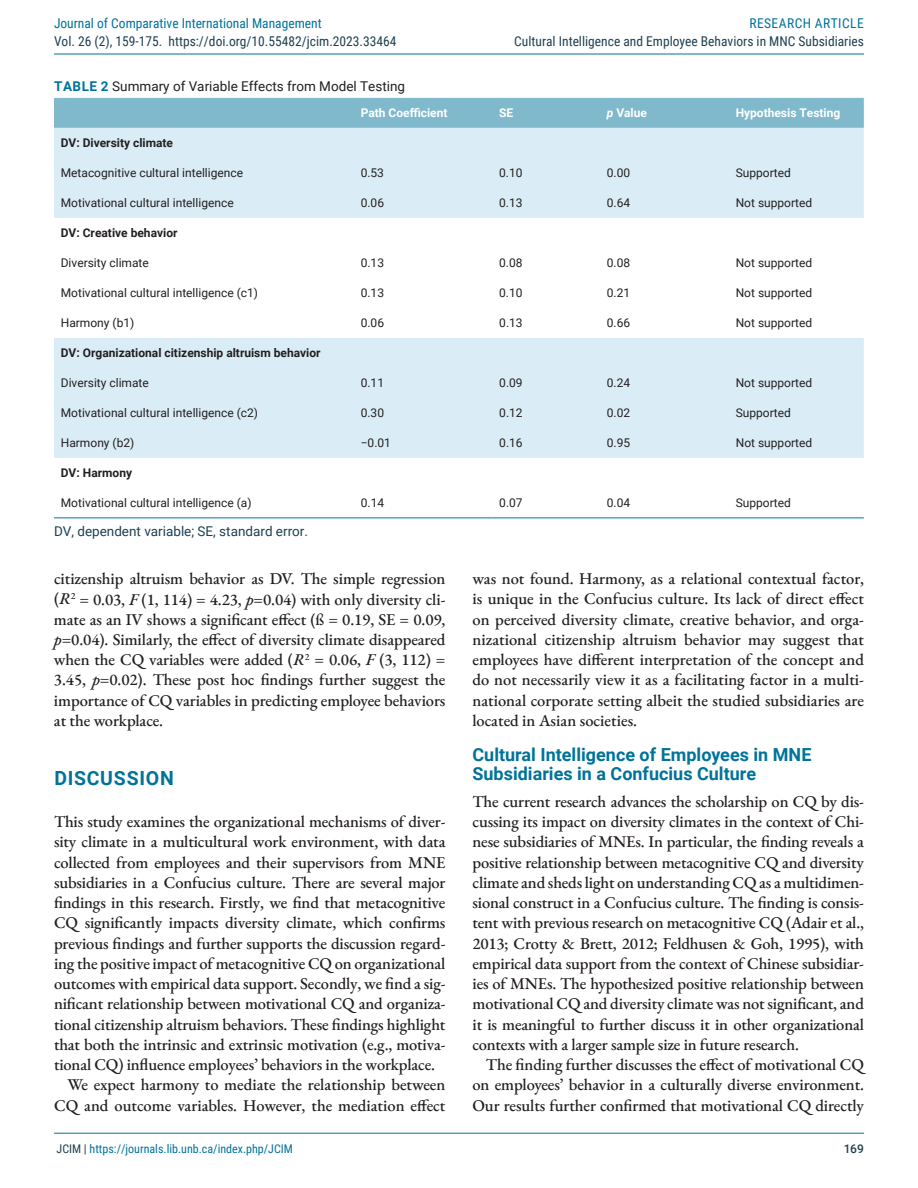
<style>
.page{position:relative;width:918px;height:1188px;background:#fff}
.page>*{position:absolute;margin:0;border:0;box-sizing:border-box;transform-origin:0 0}
.t1{font:700 19.5px "Roboto";letter-spacing:.035em;color:#007399}
.t2{font:700 18px/18.8px "Roboto";color:#007399}
.t3{font:500 16.5px/20.2px "EB Garamond";letter-spacing:-.01em;color:#231f20;text-align:justify}
.t4{font:13.5px "Roboto Condensed";color:#204051}
.t5{font:13.5px "Roboto";color:#231f20}
.t6{font:13.5px "Roboto Condensed";color:#007399}
.t7{font:13.5px "Roboto";color:#204051}
.t8{font:13.5px "Roboto Condensed";letter-spacing:.035em;color:#007399}
.t9{font:12px "Roboto";color:#231f20}
.t10{font:700 12px "Roboto";color:#231f20}
.t11{font:12px "Roboto Condensed";color:#007399}
.t12{font:700 12px "Roboto";color:#fff}
.t13{font:500 12px "Roboto";color:#204051}
.s1{font-weight:700;color:#007399}
.s2{font-style:italic}
.s3{font-weight:400;font-style:italic}
.s4{color:#204051}
</style>
<div class="page">
<hr style="left:54px;top:54px;width:810px;height:1px;background:#007399">
<hr style="left:54px;top:1133px;width:810px;height:1px;background:#007399">
<div style="left:54px;top:98px;width:810px;height:30px;background:#80b9cc"></div>
<svg style="left:54px;top:128px;width:810px;height:330px;fill:#daedf7"></svg>
<svg style="left:54px;top:517px;width:810px;height:1px"></svg>
<hr style="left:54px;top:518px;width:300px;height:1px;background:#007399">
<hr style="left:354px;top:518px;width:138px;height:1px;background:#007399">
<hr style="left:492px;top:518px;width:108px;height:1px;background:#007399">
<hr style="left:600px;top:518px;width:129px;height:1px;background:#007399">
<hr style="left:729px;top:518px;width:135px;height:1px;background:#007399">
<p class="t6" style="left:54px;top:14px;width:269px">Journal of Comparative International Management</p>
<p class="t4" style="left:54px;top:32px;width:344px">Vol. 26 (2), 159-175. https://doi.org/10.55482/jcim.2023.33464</p>
<p class="t8" style="left:749px;top:14px;width:116px">RESEARCH ARTICLE</p>
<p class="t4" style="left:514px;top:32px;width:351px">Cultural Intelligence and Employee Behaviors in MNC Subsidiaries</p>
<p class="t5" style="left:54px;top:77px;width:352px"><span class="s1">TABLE 2</span> Summary of Variable Effects from Model Testing</p>
<p class="t12" style="left:361px;top:105px;width:88px">Path Coefficient</p>
<p class="t12" style="left:499px;top:105px;width:16px">SE</p>
<p class="t12" style="left:607px;top:105px;width:42px"><span class="s2">p</span> Value</p>
<p class="t12" style="left:736px;top:105px;width:106px">Hypothesis Testing</p>
<p class="t10" style="left:61px;top:135px;width:114px">DV: Diversity climate</p>
<p class="t9" style="left:61px;top:165px;width:184px">Metacognitive cultural intelligence</p>
<p class="t9" style="left:361px;top:165px;width:25px">0.53</p>
<p class="t9" style="left:499px;top:165px;width:25px">0.10</p>
<p class="t9" style="left:607px;top:165px;width:25px">0.00</p>
<p class="t9" style="left:736px;top:165px;width:57px">Supported</p>
<p class="t9" style="left:61px;top:195px;width:174px">Motivational cultural intelligence</p>
<p class="t9" style="left:361px;top:195px;width:25px">0.06</p>
<p class="t9" style="left:499px;top:195px;width:25px">0.13</p>
<p class="t9" style="left:607px;top:195px;width:25px">0.64</p>
<p class="t9" style="left:736px;top:195px;width:78px">Not supported</p>
<p class="t10" style="left:61px;top:225px;width:118px">DV: Creative behavior</p>
<p class="t9" style="left:61px;top:255px;width:90px">Diversity climate</p>
<p class="t9" style="left:361px;top:255px;width:25px">0.13</p>
<p class="t9" style="left:499px;top:255px;width:25px">0.08</p>
<p class="t9" style="left:607px;top:255px;width:25px">0.08</p>
<p class="t9" style="left:736px;top:255px;width:78px">Not supported</p>
<p class="t9" style="left:61px;top:285px;width:199px">Motivational cultural intelligence (c1)</p>
<p class="t9" style="left:361px;top:285px;width:25px">0.13</p>
<p class="t9" style="left:499px;top:285px;width:25px">0.10</p>
<p class="t9" style="left:607px;top:285px;width:25px">0.21</p>
<p class="t9" style="left:736px;top:285px;width:78px">Not supported</p>
<p class="t9" style="left:61px;top:315px;width:75px">Harmony (b1)</p>
<p class="t9" style="left:361px;top:315px;width:25px">0.06</p>
<p class="t9" style="left:499px;top:315px;width:25px">0.13</p>
<p class="t9" style="left:607px;top:315px;width:25px">0.66</p>
<p class="t9" style="left:736px;top:315px;width:78px">Not supported</p>
<p class="t10" style="left:61px;top:345px;width:261px">DV: Organizational citizenship altruism behavior</p>
<p class="t9" style="left:61px;top:375px;width:90px">Diversity climate</p>
<p class="t9" style="left:361px;top:375px;width:25px">0.11</p>
<p class="t9" style="left:499px;top:375px;width:25px">0.09</p>
<p class="t9" style="left:607px;top:375px;width:25px">0.24</p>
<p class="t9" style="left:736px;top:375px;width:78px">Not supported</p>
<p class="t9" style="left:61px;top:405px;width:199px">Motivational cultural intelligence (c2)</p>
<p class="t9" style="left:361px;top:405px;width:25px">0.30</p>
<p class="t9" style="left:499px;top:405px;width:25px">0.12</p>
<p class="t9" style="left:607px;top:405px;width:25px">0.02</p>
<p class="t9" style="left:736px;top:405px;width:57px">Supported</p>
<p class="t9" style="left:61px;top:435px;width:75px">Harmony (b2)</p>
<p class="t9" style="left:361px;top:435px;width:32px">−0.01</p>
<p class="t9" style="left:499px;top:435px;width:25px">0.16</p>
<p class="t9" style="left:607px;top:435px;width:25px">0.95</p>
<p class="t9" style="left:736px;top:435px;width:78px">Not supported</p>
<p class="t10" style="left:61px;top:465px;width:73px">DV: Harmony</p>
<p class="t9" style="left:61px;top:495px;width:192px">Motivational cultural intelligence (a)</p>
<p class="t9" style="left:361px;top:495px;width:25px">0.14</p>
<p class="t9" style="left:499px;top:495px;width:25px">0.07</p>
<p class="t9" style="left:607px;top:495px;width:25px">0.04</p>
<p class="t9" style="left:736px;top:495px;width:57px">Supported</p>
<p class="t7" style="left:54px;top:522px;width:256px">DV, dependent variable; SE, standard error.</p>
<p class="t3" style="left:54px;top:569px;width:393px">citizenship altruism behavior as DV. The simple regression (<span class="s3">R</span><sup>2</sup> = 0.03, <span class="s3">F</span> (1, 114) = 4.23, <span class="s3">p</span>=0.04) with only diversity cli&shy;mate as an IV shows a significant effect (ß = 0.19, SE = 0.09, <span class="s3">p</span>=0.04). Similarly, the effect of diversity climate disappeared when the CQ variables were added (<span class="s3">R</span><sup>2</sup> = 0.06, <span class="s3">F</span> (3, 112) = 3.45, <span class="s3">p</span>=0.02). These post hoc findings further suggest the importance of CQ variables in predicting employee behaviors at the workplace.</p>
<p class="t1" style="left:54px;top:764px;width:121px">DISCUSSION</p>
<p class="t3" style="left:54px;top:812px;width:393px">This study examines the organizational mechanisms of diver-</p>
<p class="t3" style="left:54px;top:832px;width:393px">sity climate in a multicultural work environment, with data</p>
<p class="t3" style="left:54px;top:852px;width:393px">collected from employees and their supervisors from MNE</p>
<p class="t3" style="left:54px;top:872px;width:393px">subsidiaries in a Confucius culture. There are several major</p>
<p class="t3" style="left:54px;top:892px;width:393px">findings in this research. Firstly, we find that metacognitive</p>
<p class="t3" style="left:54px;top:913px;width:393px">CQ significantly impacts diversity climate, which confirms</p>
<p class="t3" style="left:54px;top:933px;width:393px">previous findings and further supports the discussion regard-</p>
<p class="t3" style="left:54px;top:953px;width:393px">ing the positive impact of metacognitive CQ on organizational</p>
<p class="t3" style="left:54px;top:973px;width:393px">outcomes with empirical data support. Secondly, we find a sig-</p>
<p class="t3" style="left:54px;top:994px;width:393px">nificant relationship between motivational CQ and organiza-</p>
<p class="t3" style="left:54px;top:1014px;width:393px">tional citizenship altruism behaviors. These findings highlight</p>
<p class="t3" style="left:54px;top:1034px;width:393px">that both the intrinsic and extrinsic motivation (e.g., motiva-</p>
<p class="t3" style="left:54px;top:1054px;width:383px">tional CQ) influence employees’ behaviors in the workplace.</p>
<p class="t3" style="left:67px;top:1075px;width:380px">We expect harmony to mediate the relationship between</p>
<p class="t3" style="left:54px;top:1095px;width:393px">CQ and outcome variables. However, the mediation effect</p>
<p class="t3" style="left:473px;top:568px;width:393px">was not found. Harmony, as a relational contextual factor, is unique in the Confucius culture. Its lack of direct effect on perceived diversity climate, creative behavior, and orga&shy;nizational citizenship altruism behavior may suggest that employees have different interpretation of the concept and do not necessarily view it as a facilitating factor in a multi&shy;national corporate setting albeit the studied subsidiaries are located in Asian societies.</p>
<p class="t2" style="left:472px;top:745px;width:340px">Cultural Intelligence of Employees in MNE<br>Subsidiaries in a Confucius Culture</p>
<p class="t3" style="left:472px;top:791px;width:393px">The current research advances the scholarship on CQ by dis&shy;cussing its impact on diversity climates in the context of Chi&shy;nese subsidiaries of MNEs. In particular, the finding reveals a positive relationship between metacognitive CQ and diversity climate and sheds light on understanding CQ as a multidimen&shy;sional construct in a Confucius culture. The finding is consis&shy;tent with previous research on metacognitive CQ (Adair et al., 2013; Crotty &amp; Brett, 2012; Feldhusen &amp; Goh, 1995), with empirical data support from the context of Chinese subsidiar&shy;ies of MNEs. The hypothesized positive relationship between motivational CQ and diversity climate was not significant, and it is meaningful to further discuss it in other organizational contexts with a larger sample size in future research.</p>
<p class="t3" style="left:472px;top:1054px;width:393px;text-indent:13px">The finding further discusses the effect of motivational CQ on employees’ behavior in a culturally diverse environment.<br>Our results further confirmed that motivational CQ directly</p>
<p class="t11" style="left:57px;top:1141px;width:238px"><span class="s4">JCIM |</span> https://journals.lib.unb.ca/index.php/JCIM</p>
<p class="t13" style="left:844px;top:1141px;width:22px">169</p>
</div>
